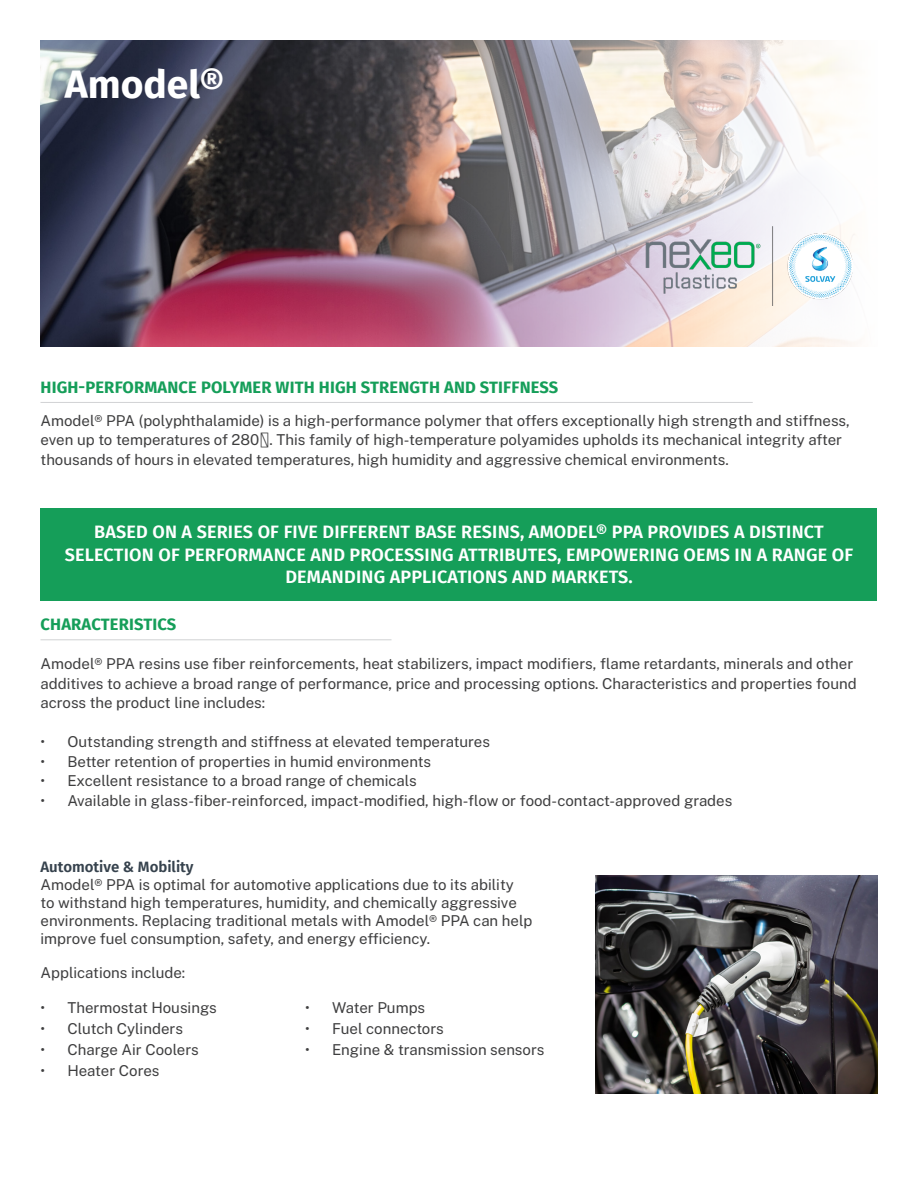
<style>
.page{position:relative;width:918px;height:1188px;background:#fff}
.page>*{position:absolute;margin:0;border:0;box-sizing:border-box;transform-origin:0 0}
.Body_Headline{font:700 39px "Fira Sans";color:#fff}
.Subheader{font:600 18px/22.5px "Fira Sans";letter-spacing:.01em;color:#fff;text-align:center}
.Header1{font:700 16.5px "Fira Sans";letter-spacing:.01em;color:#159e59}
.Copy{font:15px/19.5px "Public Sans";color:#3e3e3f}
.Subheader-2{font:600 15px "Fira Sans";color:#36424d}
</style>
<div class="page">
<img style="left:40px;top:41px;width:815px;height:306px">
<div style="left:40px;top:508px;width:838px;height:92px;background:#159e59"></div>
<hr style="left:40px;top:639px;width:352px;height:1px;background:#d1d2d4">
<hr style="left:40px;top:402px;width:713px;height:1px;background:#d1d2d4">
<img style="left:642px;top:227px;width:210px;height:79px">
<img style="left:595px;top:875px;width:283px;height:219px">
<p class="Body_Headline" style="left:65px;top:52px;width:161px">Amodel®</p>
<p class="Header1" style="left:41px;top:373px;width:519px">HIGH-PERFORMANCE POLYMER WITH HIGH STRENGTH AND STIFFNESS</p>
<p class="Copy" style="left:40px;top:410px;width:811px">Amodel® PPA (polyphthalamide) is a high-performance polymer that offers exceptionally high strength and stiffness, even up to temperatures of 280℃. This family of high-temperature polyamides upholds its mechanical integrity after thousands of hours in elevated temperatures, high humidity and aggressive chemical environments.</p>
<p class="Subheader" style="left:65px;top:520px;width:790px">BASED ON A SERIES OF FIVE DIFFERENT BASE RESINS, AMODEL® PPA PROVIDES A DISTINCT<br>SELECTION OF PERFORMANCE AND PROCESSING ATTRIBUTES, EMPOWERING OEMS IN A RANGE OF<br>DEMANDING APPLICATIONS AND MARKETS.</p>
<p class="Header1" style="left:41px;top:611px;width:137px">CHARACTERISTICS</p>
<p class="Copy" style="left:40px;top:654px;width:818px">Amodel® PPA resins use fiber reinforcements, heat stabilizers, impact modifiers, flame retardants, minerals and other additives to achieve a broad range of performance, price and processing options. Characteristics and properties found across the product line includes:</p>
<p class="Copy" style="left:40px;top:732px;width:451px">• Outstanding strength and stiffness at elevated temperatures</p>
<p class="Copy" style="left:40px;top:751px;width:392px">• Better retention of properties in humid environments</p>
<p class="Copy" style="left:40px;top:771px;width:378px">• Excellent resistance to a broad range of chemicals</p>
<p class="Copy" style="left:40px;top:790px;width:693px">• Available in glass-fiber-reinforced, impact-modified, high-flow or food-contact-approved grades</p>
<p class="Subheader-2" style="left:41px;top:855px;width:155px">Automotive &amp; Mobility</p>
<p class="Copy" style="left:41px;top:876px;width:493px;line-height:18px">Amodel® PPA is optimal for automotive applications due to its ability<br>to withstand high temperatures, humidity, and chemically aggressive environments. Replacing traditional metals with Amodel® PPA can help improve fuel consumption, safety, and energy efficiency.</p>
<p class="Copy" style="left:40px;top:963px;width:146px">Applications include:</p>
<p class="Copy" style="left:41px;top:997px;width:178px">• Thermostat Housings</p>
<p class="Copy" style="left:41px;top:1018px;width:144px">• Clutch Cylinders</p>
<p class="Copy" style="left:41px;top:1039px;width:160px">• Charge Air Coolers</p>
<p class="Copy" style="left:41px;top:1060px;width:120px">• Heater Cores</p>
<p class="Copy" style="left:305px;top:997px;width:122px">• Water Pumps</p>
<p class="Copy" style="left:305px;top:1018px;width:140px">• Fuel connectors</p>
<p class="Copy" style="left:305px;top:1039px;width:241px">• Engine &amp; transmission sensors</p>
</div>
